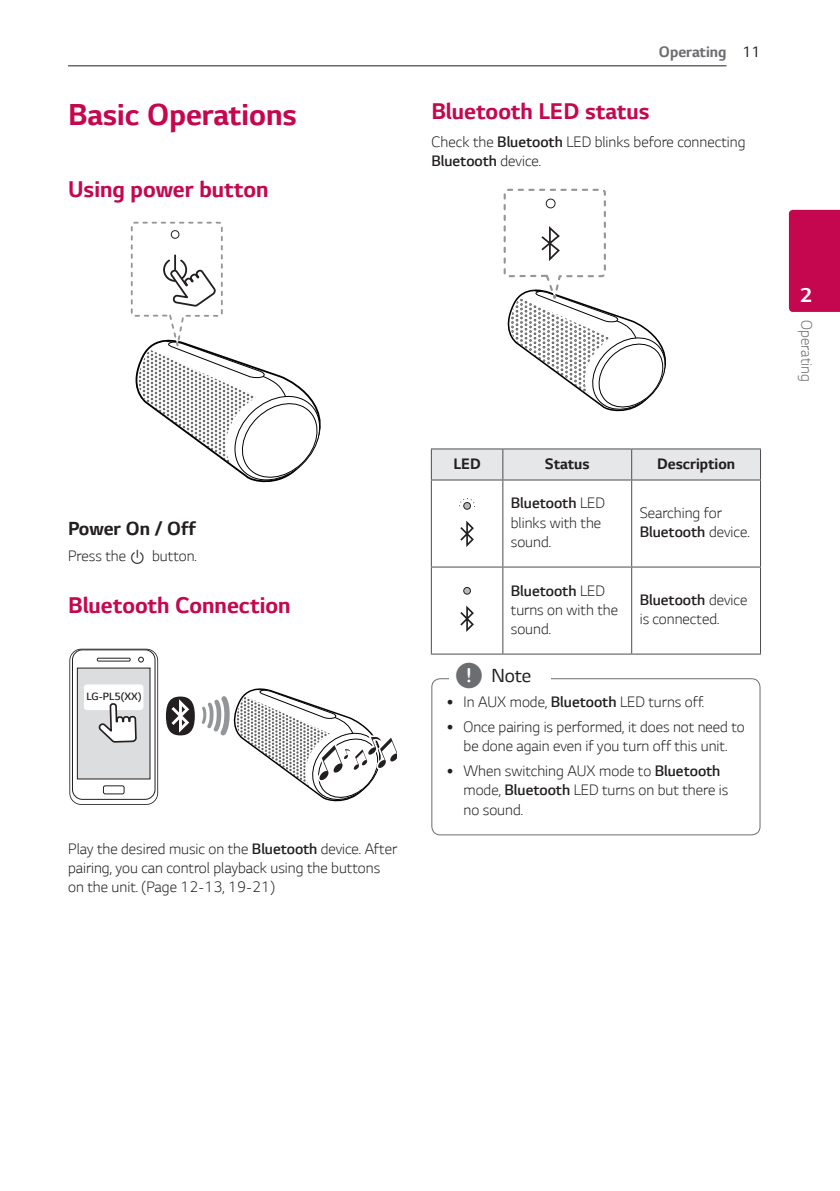
<style>
.page{position:relative;width:840px;height:1191px;background:#fff}
.page>*{position:absolute;margin:0;border:0;box-sizing:border-box;transform-origin:0 0}
.t1{font:700 32px "LG Smart";color:#c50750}
.t2{font:700 24px "LG Smart";color:#c50750}
.t3{font:700 21px "LG Smart";color:#fff}
.t4{font:700 20px "LG Smart";color:#231f20}
.t5{font:20px "LG Smart";color:#231f20}
.t6{font:300 16px/19.2px "LG Smart";color:#231f20}
.t7{font:700 16px "LG Smart";color:#231f20}
.t8{font:700 16px "LG Smart";color:#6c6d70}
.t9{font:300 16px "LG Smart";color:#6c6d70}
.t10{font:300 11.2px "LG Smart";color:#231f20}
.s1{font-weight:400;color:#231f20}
.s2{font-style:inherit}
.s3{font-family:"UPSYS Font 2017 Basic";font-weight:400}
.s4{font-family:"UPSYS Common";font-size:30px;color:#6c6d70}
</style>
<div class="page">
<hr style="left:68px;top:65px;width:658px;height:1px;background:#231f20">
<div style="left:788px;top:210px;width:51px;height:102px;background:#c50750"></div>
<svg style="left:130px;top:221px;width:191px;height:262px"></svg>
<div style="left:166px;top:696px;width:29px;height:39px;background:#231f20;border-radius:50%"></div>
<svg style="left:171px;top:699px;width:18px;height:33px"></svg>
<svg style="left:69px;top:648px;width:89px;height:157px"></svg>
<svg style="left:201px;top:688px;width:195px;height:114px"></svg>
<svg style="left:503px;top:188px;width:163px;height:224px"></svg>
<div style="left:545px;top:199px;width:10px;height:9px;border:1px solid #231f20;border-radius:50%"></div>
<div style="left:431px;top:449px;width:328px;height:30px;background:#e6e7e9"></div>
<hr style="left:430px;top:448px;width:72px;height:1px;background:#4b4c4d">
<hr style="left:502px;top:448px;width:129px;height:1px;background:#4b4c4d">
<hr style="left:631px;top:448px;width:129px;height:1px;background:#4b4c4d">
<hr style="left:430px;top:653px;width:72px;height:1px;background:#4b4c4d">
<hr style="left:502px;top:653px;width:129px;height:1px;background:#4b4c4d">
<hr style="left:631px;top:653px;width:129px;height:1px;background:#4b4c4d">
<hr style="left:430px;top:449px;width:1px;height:30px;background:#4b4c4d">
<hr style="left:502px;top:449px;width:1px;height:30px;background:#4b4c4d">
<hr style="left:630px;top:449px;width:1px;height:30px;background:#4b4c4d">
<hr style="left:759px;top:449px;width:1px;height:30px;background:#4b4c4d">
<hr style="left:430px;top:479px;width:72px;height:1px;background:#4b4c4d">
<hr style="left:430px;top:480px;width:1px;height:86px;background:#4b4c4d">
<hr style="left:502px;top:479px;width:129px;height:1px;background:#4b4c4d">
<hr style="left:502px;top:480px;width:1px;height:86px;background:#4b4c4d">
<hr style="left:631px;top:479px;width:129px;height:1px;background:#4b4c4d">
<hr style="left:630px;top:480px;width:1px;height:86px;background:#4b4c4d">
<hr style="left:759px;top:480px;width:1px;height:86px;background:#4b4c4d">
<hr style="left:430px;top:566px;width:72px;height:1px;background:#4b4c4d">
<hr style="left:430px;top:567px;width:1px;height:86px;background:#4b4c4d">
<hr style="left:502px;top:566px;width:129px;height:1px;background:#4b4c4d">
<hr style="left:502px;top:567px;width:1px;height:86px;background:#4b4c4d">
<hr style="left:631px;top:566px;width:129px;height:1px;background:#4b4c4d">
<hr style="left:630px;top:567px;width:1px;height:86px;background:#4b4c4d">
<hr style="left:759px;top:567px;width:1px;height:86px;background:#4b4c4d">
<div style="left:463px;top:502px;width:7px;height:7px;border:1px solid #231f20;border-radius:50%"></div>
<svg style="left:459px;top:498px;width:16px;height:9px"></svg>
<svg style="left:460px;top:520px;width:13px;height:27px"></svg>
<div style="left:463px;top:587px;width:7px;height:7px;background:#babbbe;border-radius:50%"></div>
<div style="left:463px;top:587px;width:7px;height:7px;border:1px solid #231f20;border-radius:50%"></div>
<svg style="left:460px;top:605px;width:13px;height:27px"></svg>
<div style="left:431px;top:678px;width:329px;height:157px;border:1px solid #6c6d70;border-radius:9px"></div>
<div style="left:449px;top:672px;width:102px;height:19px;background:#fff"></div>
<h1 class="t1" style="left:68px;top:95px;width:230px">Basic Operations</h1>
<h2 class="t2" style="left:68px;top:174px;width:202px">Using power button</h2>
<p class="t8" style="left:658px;top:42px;width:103px">Operating <span class="s1">11</span></p>
<h2 class="t2" style="left:431px;top:97px;width:220px">Bluetooth LED status</h2>
<p class="t6" style="left:431px;top:132px;width:315px">Check the <span class="s2">Bluetooth</span> LED blinks before connecting<br><span class="s2">Bluetooth</span> device.</p>
<p class="t4" style="left:68px;top:516px;width:129px">Power On / Off</p>
<p class="t6" style="left:68px;top:546px;width:130px">Press the <span class="s3">1</span> button.</p>
<h2 class="t2" style="left:68px;top:590px;width:224px">Bluetooth Connection</h2>
<p class="t10" style="left:86px;top:689px;width:57px">LG-PL5(XX)</p>
<p class="t6" style="left:68px;top:839px;width:330px">Play the desired music on the <span class="s2">Bluetooth</span> device. After pairing, you can control playback using the buttons on the unit. (Page 12-13, 19-21)</p>
<p class="t7" style="left:453px;top:454px;width:29px">LED</p>
<p class="t7" style="left:544px;top:454px;width:46px">Status</p>
<p class="t7" style="left:656px;top:454px;width:79px">Description</p>
<p class="t6" style="left:510px;top:493px;width:95px"><span class="s2">Bluetooth</span> LED blinks with the sound.</p>
<p class="t6" style="left:639px;top:503px;width:111px">Searching for<br><span class="s2">Bluetooth</span> device.</p>
<p class="t6" style="left:510px;top:580px;width:109px"><span class="s2">Bluetooth</span> LED turns on with the sound.</p>
<p class="t6" style="left:639px;top:590px;width:109px"><span class="s2">Bluetooth</span> device is connected.</p>
<p class="t5" style="left:454px;top:663px;width:78px"><span class="s4">,</span> Note</p>
<p class="t6" style="left:463px;top:689px;width:283px;line-height:24.8px">In AUX mode, <span class="s2">Bluetooth</span> LED turns off.<br>Once pairing is performed, it does not need to</p>
<p class="t6" style="left:463px;top:733px;width:265px;line-height:24.8px">be done again even if you turn off this unit.<br>When switching AUX mode to <span class="s2">Bluetooth</span></p>
<p class="t6" style="left:463px;top:780px;width:266px">mode, <span class="s2">Bluetooth</span> LED turns on but there is no sound.</p>
<h3 class="t3" style="left:799px;top:283px;width:13px">2</h3>
<p class="t9" style="left:815px;top:320px;width:63px;rotate:90deg">Operating</p>
</div>
